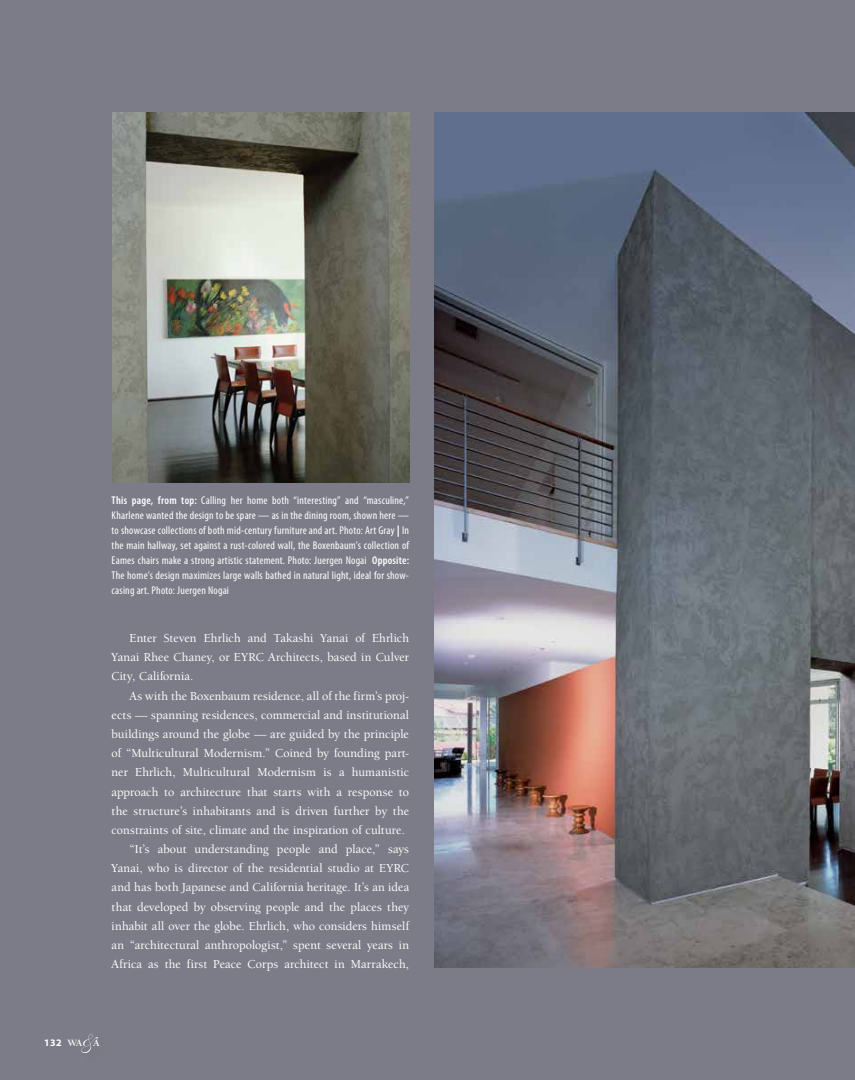
<style>
.page{position:relative;width:855px;height:1080px;background:#7c7c88}
.page>*{position:absolute;margin:0;border:0;box-sizing:border-box;transform-origin:0 0}
.t1{font:500 12.5px/19.2px "Berkeley Oldstyle IT Cby BT";letter-spacing:.01em;color:#fff;text-align:justify}
.t2{font:condensed 11.25px/15px "Myriad Pro";letter-spacing:.015em;color:#fff;text-align:justify}
.t3{font:700 10px "Myriad Pro";color:#fff}
.s1{font-weight:600}
.s2{font-weight:700;font-stretch:normal}
.s3{font-family:"Berkeley Oldstyle IT Cby BT";font-size:9.88px}
</style>
<div class="page">
<svg style="left:81px;top:1034px;width:17px;height:19px"></svg>
<img style="left:434px;top:112px;width:421px;height:856px">
<img style="left:112px;top:112px;width:298px;height:370px">
<p class="t2" style="left:112px;top:493px;width:299px"><span class="s1">This page, from top:</span> Calling her home both “interesting” and “masculine,” Kharlene wanted the design to be spare — as in the dining room, shown here — to showcase collections of both mid-century furniture and art. Photo: Art Gray <span class="s2">|</span> In the main hallway, set against a rust-colored wall, the Boxenbaum’s collection of Eames chairs make a strong artistic statement. Photo: Juergen Nogai <span class="s1">Opposite:<br></span>The home’s design maximizes large walls bathed in natural light, ideal for show&shy;casing art. Photo: Juergen Nogai</p>
<p class="t1" style="left:112px;top:628px;width:299px;text-indent:18px">Enter Steven Ehrlich and Takashi Yanai of Ehrlich Yanai Rhee Chaney, or EYRC Architects, based in Culver City, California.</p>
<p class="t1" style="left:130px;top:686px;width:281px">As with the Boxenbaum residence, all of the firm’s proj-</p>
<p class="t1" style="left:112px;top:705px;width:299px">ects — spanning residences, commercial and institutional</p>
<p class="t1" style="left:112px;top:724px;width:299px">buildings around the globe — are guided by the principle</p>
<p class="t1" style="left:112px;top:743px;width:299px">of “Multicultural Modernism.” Coined by founding part-</p>
<p class="t1" style="left:112px;top:763px;width:299px">ner Ehrlich, Multicultural Modernism is a humanistic</p>
<p class="t1" style="left:112px;top:782px;width:299px">approach to architecture that starts with a response to</p>
<p class="t1" style="left:112px;top:801px;width:299px">the structure’s inhabitants and is driven further by the</p>
<p class="t1" style="left:112px;top:820px;width:295px">constraints of site, climate and the inspiration of culture.</p>
<p class="t1" style="left:130px;top:839px;width:281px">“It’s about understanding people and place,” says</p>
<p class="t1" style="left:112px;top:859px;width:299px">Yanai, who is director of the residential studio at EYRC</p>
<p class="t1" style="left:112px;top:878px;width:299px">and has both Japanese and California heritage. It’s an idea</p>
<p class="t1" style="left:112px;top:897px;width:299px">that developed by observing people and the places they</p>
<p class="t1" style="left:112px;top:916px;width:299px">inhabit all over the globe. Ehrlich, who considers himself</p>
<p class="t1" style="left:112px;top:935px;width:299px">an “architectural anthropologist,” spent several years in</p>
<p class="t1" style="left:112px;top:954px;width:299px">Africa as the first Peace Corps architect in Marrakech,</p>
<p class="t3" style="left:44px;top:1036px;width:57px">132 <span class="s3">WA A</span></p>
</div>
